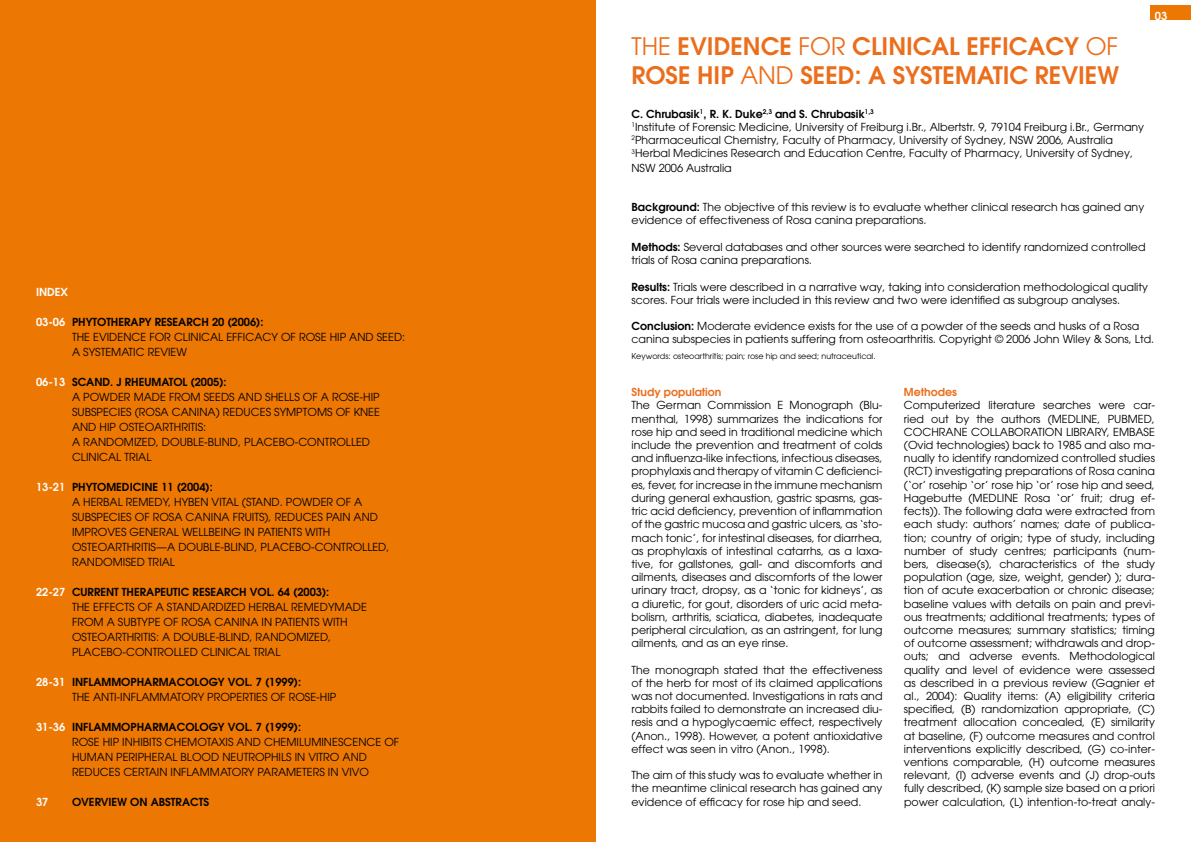
<style>
.page{position:relative;width:1191px;height:842px;background:#fff}
.page>*{position:absolute;margin:0;border:0;box-sizing:border-box;transform-origin:0 0}
.t1{font:600 24px/28.8px "Avant Garde LT";color:#eb6e1c}
.t2{font:11px/13.2px "Avant Garde LT";color:#000}
.t3{font:600 11px "Avant Garde LT";color:#eb6e1c}
.t4{font:600 11px "Avant Garde LT";color:#000}
.t5{font:600 11px "Avant Garde LT";color:#fff}
.t6{font:8px "Avant Garde LT";color:#000}
.s1{font-weight:600;color:#fff}
.s2{font-weight:600}
.s3{font-weight:400}
</style>
<div class="page">
<div style="left:0;top:0;width:595px;height:842px;background:#ed7703"></div>
<div style="left:1150px;top:5px;width:41px;height:14px;background:#ed7703"></div>
<p class="t5" style="left:36px;top:285px;width:34px">INDEX</p>
<p class="t2" style="left:72px;top:314px;width:335px;line-height:15px;text-indent:-36px"><span class="s1">03-06</span> <span class="s2">PHYTOTHERAPY RESEARCH 20 (2006):<br></span>The Evidence for Clinical Efficacy of Rose H ip and Seed:<br>ASystematic Review</p>
<p class="t2" style="left:72px;top:374px;width:309px;line-height:15px;text-indent:-36px"><span class="s1">06-13</span> <span class="s2">SCAND. J RHEUMATOL (2005):<br></span>A powder made from seeds and shells of a rose-hip subspecies (Rosa canina) reduces symptoms of knee and hip osteoarthritis:<br>a randomized, double-blind, placebo-controlled clinical trial</p>
<p class="t2" style="left:72px;top:479px;width:319px;line-height:15px;text-indent:-36px"><span class="s1">13-21</span> <span class="s2">PHYTOMEDICINE 11 (2004):<br></span>A herbal remedy, Hyben Vital (stand. powder of a subspecies of Rosa canina fruits), reduces pain and improves general wellbeing in patients with osteoarthritis—a double-blind, placebo-controlled, randomised trial</p>
<p class="t2" style="left:72px;top:584px;width:296px;line-height:15px;text-indent:-36px"><span class="s1">22-27</span> <span class="s2">CURRENT THERAPEUTIC RESEARCH VOL. 64 (2003):<br></span>The Effects of a Standardized H erbal RemedyMade from a Subtype of Rosa canina in Patients with Osteoarthritis: AD</p>
<p class="t2" style="left:72px;top:630px;width:261px;line-height:15px;text-indent:110px">ouble-Blind, Randomized,<br>Placebo-Controlled C linical Trial</p>
<p class="t2" style="left:72px;top:674px;width:266px;line-height:15px;text-indent:-36px"><span class="s1">28-31</span> <span class="s2">INFLAMMOPHARMACOLOGY VOL. 7 (1999):<br></span>The anti-inflammatory properties of rose-hip</p>
<p class="t2" style="left:72px;top:719px;width:329px;line-height:15px;text-indent:-36px"><span class="s1">31-36</span> <span class="s2">INFLAMMOPHARMACOLOGY VOL. 7 (1999):<br></span>Rose hip inhibits chemotaxis and chemiluminescence of human peripheral blood neutrophils in vitro and reduces certain inflammatory parameters in vivo</p>
<p class="t5" style="left:36px;top:795px;width:14px">37</p>
<p class="t4" style="left:72px;top:795px;width:101px">OVERVIEW ON ABSTRACTS</p>
<p class="t5" style="left:1155px;top:8px;width:14px">03</p>
<h1 class="t1" style="left:631px;top:32px;width:488px"><span class="s3">The</span> EVIDENCE <span class="s3">for</span> CLINICAL EFFICACY <span class="s3">of<br></span>ROSE HIP</h1>
<h1 class="t1" style="left:740px;top:60px;width:378px"><span class="s3">and</span> SEED: A SYSTEMATIC REVI EW</h1>
<p class="t2" style="left:631px;top:107px;width:514px"><span class="s2">C. CHRUBASIK</span><sup>1</sup><span class="s2">, R. K. DUKE</span><sup>2,3</sup> <span class="s2">AND S. CHRUBASIK</span><sup>1,3<br></sup><sup>1</sup>Institute of Forensic Medicine, U niversity of Freiburg i.Br., Albertstr. 9, 79104 Freiburg i.Br., Germany<br><sup>2</sup>Pharmaceutical Chemistry, Faculty of Pharmacy, U niversity of Sydney, NSW</p>
<p class="t2" style="left:631px;top:133px;width:503px;text-indent:405px">2006, Australia<br><sup>3</sup>Herbal Medicines Research and Education Centre, Faculty of Pharmacy, U niversity of Sydney,</p>
<p class="t2" style="left:631px;top:161px;width:7px">NSW</p>
<p class="t2" style="left:659px;top:161px;width:74px">2006 Australia</p>
<p class="t2" style="left:631px;top:201px;width:514px"><span class="s2">BACKGROUND:</span> The objective of this review is to evaluate whether clinical research has gained any evidence of effectiveness of Rosa canina preparations.</p>
<p class="t2" style="left:631px;top:240px;width:515px"><span class="s2">METHODS:</span> Several databases and other sources were searched to identify randomized controlled trials of Rosa canina preparations.</p>
<p class="t2" style="left:631px;top:280px;width:518px"><span class="s2">RESULTS:</span> Trials were described in a narrative way, taking into consideration methodological quality scores. Four trials were included in this review and two were identified as subgroup analyses.</p>
<p class="t2" style="left:631px;top:319px;width:524px"><span class="s2">CONCLUSION:</span> Moderate evidence exists for the use of a powder of the seeds and husks of a Rosa canina subspecies in patients suffering from osteoarthritis. Copyright © 2006 John Wiley &amp; Sons, Ltd.</p>
<p class="t6" style="left:631px;top:351px;width:246px">Keywords: osteoarthritis; pain; rose hip and seed; nutraceutical.</p>
<p class="t3" style="left:631px;top:385px;width:91px">STUDY POPULATION</p>
<p class="t2" style="left:631px;top:399px;width:148px">The German Commission EM</p>
<p class="t3" style="left:904px;top:385px;width:55px">METHODES</p>
<p class="t2" style="left:904px;top:399px;width:252px">Computerized literature searches were car&shy;ried out by the authors (MEDLINE</p>
<p class="t2" style="left:631px;top:399px;width:252px;text-align:justify;text-indent:168px">onograph (Blu&shy;menthal, 1998) summarizes the indications for rose hip and seed in traditional medicine which include the prevention and treatment of colds and influenza-like infections, infectious diseases, prophylaxis and therapy of vitamin C deficienci&shy;es, fever, for increase in the immune mechanism during general exhaustion, gastric spasms, gas&shy;tric acid deficiency, prevention of inflammation of the gastric mucosa and gastric ulcers, as ‘sto&shy;mach tonic’, for intestinal diseases, for diarrhea, as prophylaxis of intestinal catarrhs, as a laxa&shy;tive, for gallstones, gall- and discomforts and ailments, diseases and discomforts of the lower urinary tract, dropsy, as a ‘tonic for kidneys’, as a diuretic, for gout, disorders of uric acid meta&shy;bolism, arthritis, sciatica, diabetes, inadequate peripheral circulation, as an astringent, for lung ailments, and as an eye rinse.</p>
<p class="t2" style="left:631px;top:663px;width:252px;text-align:justify">The monograph stated that the effectiveness of the herb for most of its claimed applications was not documented. I nvestigations in rats and rabbits failed to demonstrate an increased diu&shy;resis and a hypoglycaemic effect, respectively (Anon., 1998). H owever, a potent antioxidative effect was seen in vitro (Anon., 1998).</p>
<p class="t2" style="left:631px;top:768px;width:252px;text-align:justify">The aim of this study was to evaluate whether in the meantime clinical research has gained any evidence of efficacy for rose hip and seed.</p>
<p class="t2" style="left:1097px;top:412px;width:12px">, PUBMED</p>
<p class="t2" style="left:1151px;top:412px;width:5px">,</p>
<p class="t2" style="left:904px;top:425px;width:9px">COCHRANECOLLABORA</p>
<p class="t2" style="left:1037px;top:425px;width:12px">TIONLIBRARY</p>
<p class="t2" style="left:904px;top:425px;width:252px;text-indent:203px">, EMBASE<br>(Ovid technologies) back to 1985 and also ma&shy;nually to identify randomized controlled studies (RCT) investigating preparations of Rosa canina (‘or’ rosehip ‘or’ rose hip ‘or’ rose hip and seed, Hagebutte (MEDLINER</p>
<p class="t2" style="left:904px;top:491px;width:252px;text-align:justify;text-indent:127px">osa ‘or’ fruit; drug ef&shy;fects)). The following data were extracted from each study: authors’ names; date of publica&shy;tion; country of origin; type of study, including number of study centres; participants (num&shy;bers, disease(s), characteristics of the study population (age, size, weight, gender) ); dura&shy;tion of acute exacerbation or chronic disease; baseline values with details on pain and previ&shy;ous treatments; additional treatments; types of outcome measures; summary statistics; timing of outcome assessment; withdrawals and drop&shy;outs; and adverse events. Methodological quality and level of evidence were assessed as described in a previous review (Gagnier et al., 2004): Quality items: (A) eligibility criteria specified, (B) randomization appropriate, (C) treatment allocation concealed, (E) similarity at baseline, (F) outcome measures and control interventions explicitly described, (G) co-inter&shy;ventions comparable, (H) outcome measures relevant, (I) adverse events and (J) drop-outs fully described, (K) sample size based on a priori power calculation, (L) intention-to-treat analy-</p>
</div>
